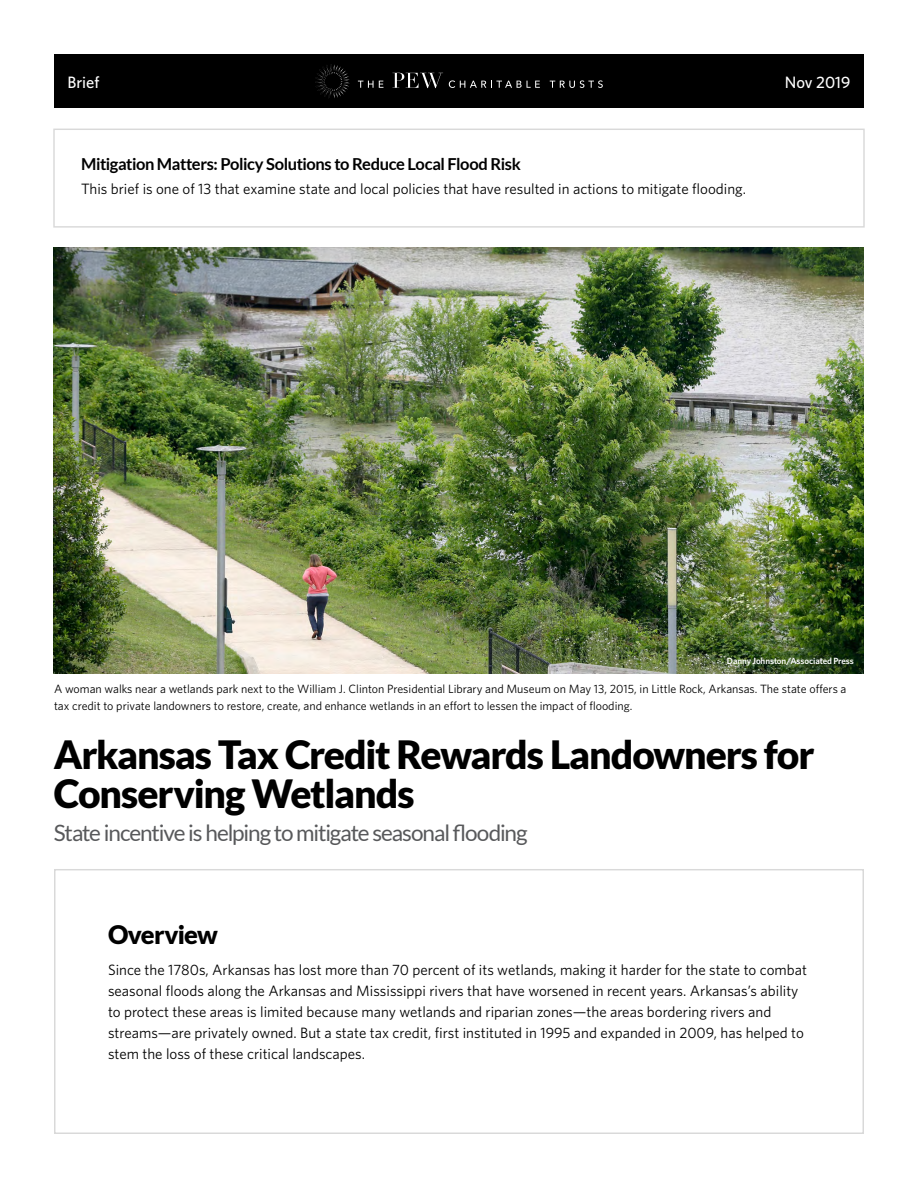
<style>
.page{position:relative;width:918px;height:1188px;background:#fff}
.page>*{position:absolute;margin:0;border:0;box-sizing:border-box;transform-origin:0 0}
.t1{font:900 39px/39px "Lato";letter-spacing:-.03em;color:#000}
.t2{font:900 25.5px "Lato";letter-spacing:-.03em;color:#000}
.t3{font:22.5px "Lato";letter-spacing:-.05em;color:#58595b}
.t4{font:700 16.5px "Lato";letter-spacing:-.025em;color:#000}
.t5{font:500 16.5px "Whitney";color:#fff}
.t6{font:15px/21px "Whitney";color:#000}
.t7{font:12px/16.5px "Whitney";color:#000}
.t8{font:600 9px "Whitney";letter-spacing:-.01em;color:#fff}
</style>
<div class="page">
<div style="left:54px;top:54px;width:810px;height:54px;background:#000"></div>
<svg style="left:315px;top:64px;width:35px;height:34px"></svg>
<svg style="left:358px;top:81px;width:25px;height:7px"></svg>
<svg style="left:449px;top:80px;width:91px;height:8px"></svg>
<svg style="left:550px;top:80px;width:53px;height:8px"></svg>
<svg style="left:392px;top:73px;width:51px;height:15px"></svg>
<img style="left:54px;top:248px;width:810px;height:426px">
<p class="t5" style="left:67px;top:71px;width:34px">Brief</p>
<p class="t5" style="left:785px;top:71px;width:67px">Nov 2019</p>
<p class="t4" style="left:81px;top:154px;width:441px">Mitigation Matters: Policy Solutions to Reduce Local Flood Risk</p>
<p class="t6" style="left:81px;top:178px;width:666px">This brief is one of 13 that examine state and local policies that have resulted in actions to mitigate flooding.</p>
<p class="t8" style="left:727px;top:655px;width:129px">Danny Johnston/Associated Press</p>
<p class="t7" style="left:54px;top:681px;width:794px">A woman walks near a wetlands park next to the William J. Clinton Presidential Library and Museum on May 13, 2015, in Little Rock, Arkansas. The state offers a tax credit to private landowners to restore, create, and enhance wetlands in an effort to lessen the impact of flooding.</p>
<h1 class="t1" style="left:54px;top:734px;width:762px">Arkansas Tax Credit Rewards Landowners for<br>Conserving Wetlands</h1>
<h3 class="t3" style="left:54px;top:820px;width:475px">State incentive is helping to mitigate seasonal flooding</h3>
<h2 class="t2" style="left:108px;top:919px;width:111px">Overview</h2>
<p class="t6" style="left:108px;top:959px;width:701px">Since the 1780s, Arkansas has lost more than 70 percent of its wetlands, making it harder for the state to combat seasonal floods along the Arkansas and Mississippi rivers that have worsened in recent years. Arkansas’s ability to protect these areas is limited because many wetlands and riparian zones—the areas bordering rivers and streams—are privately owned. But a state tax credit, first instituted in 1995 and expanded in 2009, has helped to stem the loss of these critical landscapes.</p>
</div>
